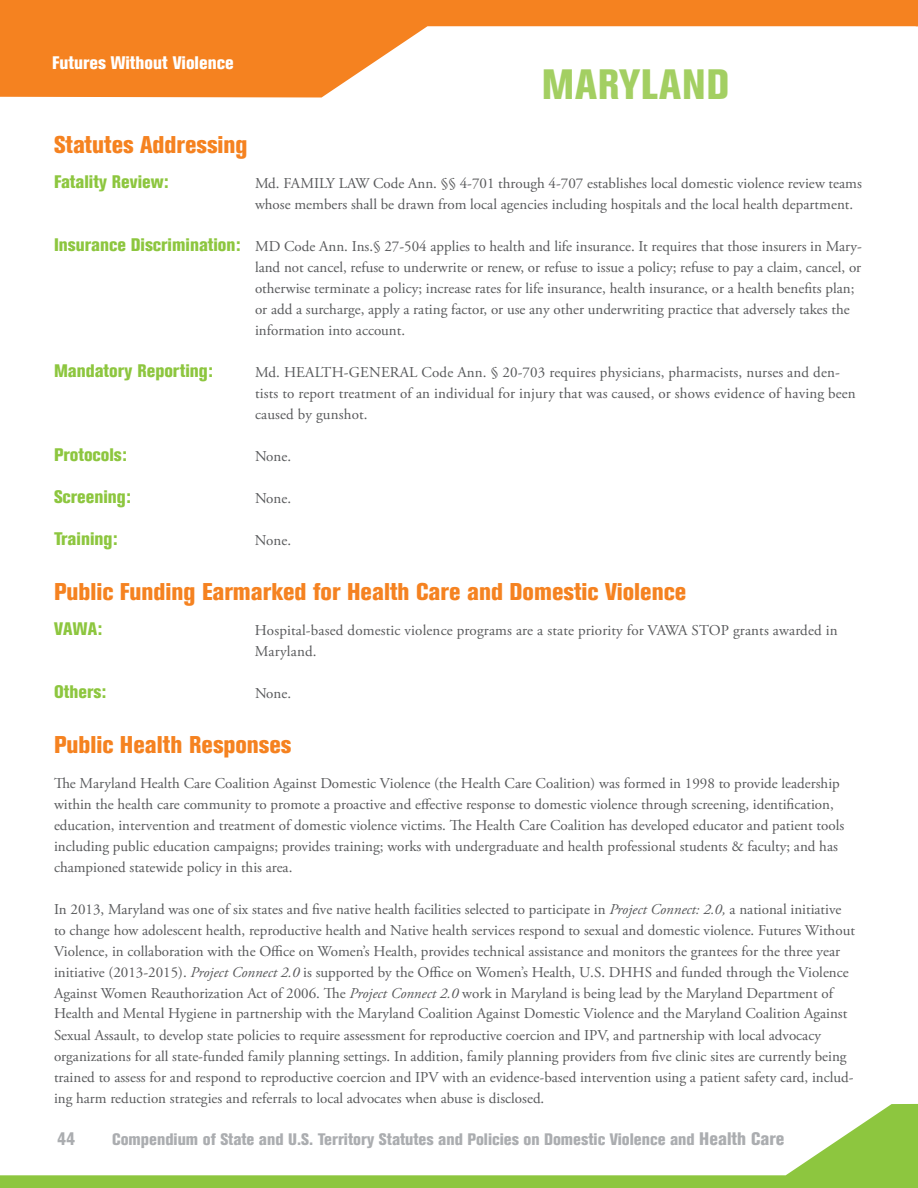
<style>
.page{position:relative;width:918px;height:1188px;background:#fff}
.page>*{position:absolute;margin:0;border:0;box-sizing:border-box;transform-origin:0 0}
.t1{font:800 condensed 42px "Akzidenz Grotesk BE";letter-spacing:.02em;color:#a3cf62}
.t2{font:800 condensed 24px "Akzidenz Grotesk BE";color:#f58220}
.t3{font:800 condensed 18px "Akzidenz Grotesk BE";color:#8dc63f}
.t4{font:800 condensed 18px "Akzidenz Grotesk BE";color:#fff}
.t5{font:800 condensed 18px "Akzidenz Grotesk BE";color:#abadb0}
.t6{font:800 condensed 16.5px "Akzidenz Grotesk BE";color:#abadb0}
.t7{font:15px/21px "Adobe Garamond Pro";color:#58595b}
.s1{font-family:"Akzidenz Grotesk BE";font-weight:800;font-stretch:condensed;font-size:18px;color:#8dc63f}
.s2{font-style:italic}
.s3{font-size:18px}
</style>
<div class="page">
<svg style="left:0;top:0;width:918px;height:98px;fill:#f58220"></svg>
<svg style="left:0;top:1104px;width:917px;height:84px"></svg>
<hr style="left:917px;top:1104px;width:1px;height:84px;background:#8dc63f">
<p class="t4" style="left:52px;top:53px;width:183px">Futures Without Violence</p>
<h1 class="t1" style="left:542px;top:60px;width:189px">MARYLAND</h1>
<h2 class="t2" style="left:54px;top:131px;width:195px">Statutes Addressing</h2>
<p class="t3" style="left:54px;top:171px;width:116px">Fatality Review:</p>
<p class="t7" style="left:255px;top:173px;width:608px">Md. FAMILY LAW Code Ann. §§ 4-701 through 4-707 establishes local domestic violence review teams whose members shall be drawn from local agencies including hospitals and the local health department.</p>
<p class="t7" style="left:255px;top:236px;width:608px;text-indent:-201px"><span class="s1">Insurance Discrimination:</span> MD Code Ann. Ins.§ 27-504 applies to health and life insurance. It requires that those insurers in Mary&shy;land not cancel, refuse to underwrite or renew, or refuse to issue a policy; refuse to pay a claim, cancel, or otherwise terminate a policy; increase rates for life insurance, health insurance, or a health benefits plan; or add a surcharge, apply a rating factor, or use any other underwriting practice that adversely takes the information into account.</p>
<p class="t3" style="left:54px;top:360px;width:161px">Mandatory Reporting:</p>
<p class="t7" style="left:255px;top:362px;width:602px">Md. HEALTH-GENERAL Code Ann. § 20-703 requires physicians, pharmacists, nurses and den&shy;tists to report treatment of an individual for injury that was caused, or shows evidence of having been caused by gunshot.</p>
<p class="t3" style="left:54px;top:444px;width:75px">Protocols:</p>
<p class="t7" style="left:255px;top:446px;width:38px">None.</p>
<p class="t3" style="left:54px;top:486px;width:79px">Screening:</p>
<p class="t7" style="left:255px;top:488px;width:38px">None.</p>
<p class="t3" style="left:54px;top:528px;width:65px">Training:</p>
<p class="t7" style="left:255px;top:530px;width:38px">None.</p>
<h2 class="t2" style="left:54px;top:578px;width:634px">Public Funding Earmarked for Health Care and Domestic Violence</h2>
<p class="t3" style="left:54px;top:618px;width:50px">VAWA:</p>
<p class="t7" style="left:255px;top:620px;width:584px">Hospital-based domestic violence programs are a state priority for VAWA STOP grants awarded in<br>Maryland.</p>
<p class="t3" style="left:54px;top:681px;width:54px">Others:</p>
<p class="t7" style="left:255px;top:683px;width:38px">None.</p>
<h2 class="t2" style="left:54px;top:731px;width:239px">Public Health Responses</h2>
<p class="t7" style="left:54px;top:773px;width:792px">The Maryland Health Care Coalition Against Domestic Violence (the Health Care Coalition) was formed in 1998 to provide leadership within the health care community to promote a proactive and effective response to domestic violence through screening, identification, education, intervention and treatment of domestic violence victims. The Health Care Coalition has developed educator and patient tools including public education campaigns; provides training; works with undergraduate and health professional students &amp; faculty; and has championed statewide policy in this area.</p>
<p class="t7" style="left:54px;top:899px;width:802px">In 2013, Maryland was one of six states and five native health facilities selected to participate in <span class="s2">Project Connect: 2.0,</span> a national initiative to change how adolescent health, reproductive health and Native health services respond to sexual and domestic violence. Futures Without Violence, in collaboration with the Office on Women’s Health, provides technical assistance and monitors the grantees for the three year initiative (2013-2015). <span class="s2">Project Connect 2.0</span> is supported by the Office on Women’s Health, U.S. DHHS and funded through the Violence Against Women Reauthorization Act of 2006. The <span class="s2">Project Connect 2.0</span> work in Maryland is being lead by the Maryland Department of Health and Mental Hygiene in partnership with the Maryland Coalition Against Domestic Violence and the Maryland Coalition Against Sexual Assault, to develop state policies to require assessment for reproductive coercion and IPV, and partnership with local advocacy organizations for all state-funded family planning settings. In addition, family planning providers from five clinic sites are currently being trained to assess for and respond to reproductive coercion and IPV with an evidence-based intervention using a patient safety card, includ&shy;ing harm reduction strategies and referrals to local advocates when abuse is disclosed.</p>
<p class="t5" style="left:57px;top:1128px;width:19px">44</p>
<p class="t6" style="left:112px;top:1129px;width:674px">Compendium of State and U.S. Territory Statutes and Policies on Domestic Violence and <span class="s3">Health Care</span></p>
</div>
